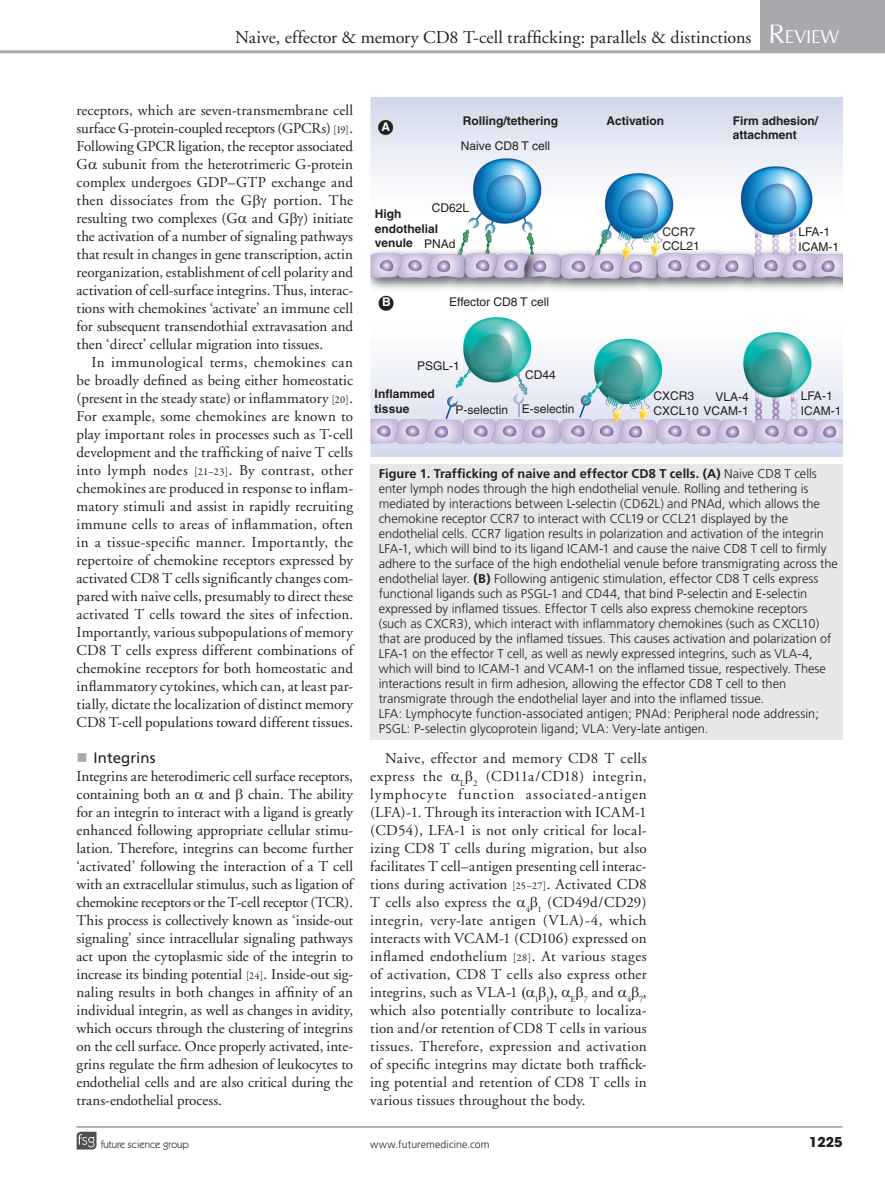
<style>
.page{position:relative;width:885px;height:1191px;background:#fff}
.page>*{position:absolute;margin:0;border:0;box-sizing:border-box;transform-origin:0 0}
.runningarticletype_R{font:29.4px "Iris UPC";letter-spacing:-.005em;color:#fff}
.runningtitle{font:18px "Adobe Garamond";letter-spacing:.005em;color:#231f20}
.bodyindent{font:15px/18px "Adobe Garamond";letter-spacing:.01em;color:#231f20;text-align:justify}
.bodyfirst{font:15px/18px "Adobe Garamond";color:#231f20;text-align:justify}
.crosshead2{font:15px "Frutiger";color:#231f20}
.t1{font:700 13.5px "Avant Garde";color:#231f20}
.figurecaption{font:300 12.75px/15px "Frutiger";color:#231f20}
.t2{font:12px/14.4px "Helvetica";color:#231f20}
.t3{font:700 12px/14.4px "Helvetica";color:#231f20}
.t4{font:700 12px "Helvetica";color:#fff}
.t5{font:300 10.5px "Frutiger";letter-spacing:.01em;color:#231f20}
.t6{font:10.5px "Itc Kabel";color:#231f20}
.bodyindent-2{font:8.7px "Adobe Garamond";color:#231f20}
.s1{font-size:42px}
.s2{font-family:"Garamond Premr Pro";font-size:10.5px}
.s3{font-weight:700}
</style>
<div class="page">
<svg style="left:77px;top:1131px;width:19px;height:18px"></svg>
<hr style="left:77px;top:1126px;width:765px;height:1px;background:#a8a9ad">
<div style="left:760px;top:0;width:124px;height:51px;background:#a8a9ad"></div>
<hr style="left:0;top:50px;width:884px;height:3px;background:#a8a9ad">
<div style="left:370px;top:463px;width:472px;height:276px;background:#e6e7e9"></div>
<img style="left:370px;top:97px;width:472px;height:359px">
<p class="runningtitle" style="left:235px;top:27px;width:517px">Naive, effector &amp; memory CD8 T-cell trafficking: parallels &amp; distinctions</p>
<p class="runningarticletype_R" style="left:768px;top:14px;width:72px"><span class="s1">R</span>eview</p>
<p class="bodyfirst" style="left:77px;top:101px;width:278px">receptors, which are seven-transmembrane cell surface G‑protein-coupled receptors (GPCRs) <span class="s2">[19]</span>.<br>Following GPCR ligation, the receptor associated G subunit from the heterotrimeric G‑protein complex undergoes GDP–GTP exchange and then dissociates from the G</p>
<p class="bodyfirst" style="left:77px;top:191px;width:278px;text-indent:197px">portion. The resulting two complexes (G and G ) initiate the activation of a number of signaling pathways that result in changes in gene transcription, actin reorganization, establishment of cell polarity and activation of cell-surface integrins. Thus, interac&shy;tions with chemokines ‘activate’ an immune cell for subsequent transendothial extravasation and then ‘direct’ cellular migration into tissues.</p>
<p class="bodyindent" style="left:77px;top:353px;width:278px;text-indent:15px">In immunological terms, chemokines can be broadly defined as being either homeostatic (present in the steady state) or inflammatory <span class="s2">[20]</span>.<br>For example, some chemokines are known to play important roles in processes such as T‑cell development and the trafficking of naive T cells into lymph nodes <span class="s2">[21–23]</span>. By contrast, other chemokines are produced in response to inflam&shy;matory stimuli and assist in rapidly recruiting immune cells to areas of inflammation, often in a tissue-specific manner. Importantly, the repertoire of chemokine receptors expressed by activated CD8 T cells significantly changes com&shy;pared with naive cells, presumably to direct these activated T cells toward the sites of infection.<br>Importantly, various subpopulations of memory CD8 T cells express different combinations of chemokine receptors for both homeostatic and inflammatory cytokines, which can, at least par&shy;tially, dictate the localization of distinct memory CD8 T‑cell populations toward different tissues.</p>
<p class="crosshead2" style="left:94px;top:748px;width:63px">Integrins</p>
<p class="bodyfirst" style="left:77px;top:767px;width:278px">Integrins are heterodimeric cell surface receptors, containing both an</p>
<p class="bodyfirst" style="left:77px;top:785px;width:278px;text-indent:132px">and chain. The ability for an integrin to interact with a ligand is greatly enhanced following appropriate cellular stimu&shy;lation. Therefore, integrins can become further ‘activated’ following the interaction of a T cell with an extracellular stimulus, such as ligation of chemokine receptors or the T‑cell receptor (TCR).<br>This process is collectively known as ‘inside-out signaling’ since intracellular signaling pathways act upon the cytoplasmic side of the integrin to increase its binding potential <span class="s2">[24]</span>. Inside-out sig&shy;naling results in both changes in affinity of an individual integrin, as well as changes in avidity, which occurs through the clustering of integrins on the cell surface. Once properly activated, inte&shy;grins regulate the firm adhesion of leukocytes to endothelial cells and are also critical during the trans-endothelial process.</p>
<p class="t4" style="left:381px;top:119px;width:10px">A</p>
<p class="t3" style="left:462px;top:113px;width:97px">Rolling/tethering</p>
<p class="t3" style="left:606px;top:113px;width:59px">Activation</p>
<p class="t3" style="left:732px;top:113px;width:87px">Firm adhesion/ attachment</p>
<p class="t2" style="left:461px;top:138px;width:91px">Naive CD8 T cell</p>
<p class="t2" style="left:431px;top:200px;width:39px">CD62L</p>
<p class="t2" style="left:424px;top:237px;width:33px">PNAd</p>
<p class="t3" style="left:374px;top:207px;width:65px">High endothelial venule</p>
<p class="t4" style="left:382px;top:295px;width:10px">B</p>
<p class="t2" style="left:449px;top:295px;width:101px">Effector CD8 T cell</p>
<p class="t2" style="left:417px;top:358px;width:44px">PSGL-1</p>
<p class="t3" style="left:374px;top:386px;width:62px">Inflammed tissue</p>
<p class="t2" style="left:525px;top:367px;width:32px">CD44</p>
<p class="t2" style="left:455px;top:402px;width:120px">P-selectin E-selectin</p>
<p class="t2" style="left:662px;top:224px;width:39px">CCR7<br>CCL21</p>
<p class="t2" style="left:798px;top:225px;width:42px">LFA-1<br>ICAM-1</p>
<p class="t2" style="left:653px;top:389px;width:97px">CXCR3<br>CXCL10 VCAM-1</p>
<p class="t2" style="left:715px;top:389px;width:35px">VLA-4</p>
<p class="t2" style="left:800px;top:389px;width:42px">LFA-1<br>ICAM-1</p>
<p class="figurecaption" style="left:378px;top:466px;width:460px"><span class="s3">Figure 1. Trafficking of naive and effector CD8 T cells. (A)</span> Naive CD8 T cells enter lymph nodes through the high endothelial venule. Rolling and tethering is mediated by interactions between L‑selectin (CD62L) and PNAd, which allows the chemokine receptor CCR7 to interact with CCL19 or CCL21 displayed by the endothelial cells. CCR7 ligation results in polarization and activation of the integrin LFA‑1, which will bind to its ligand ICAM‑1 and cause the naive CD8 T cell to firmly adhere to the surface of the high endothelial venule before transmigrating across the endothelial layer. <span class="s3">(B)</span> Following antigenic stimulation, effector CD8 T cells express functional ligands such as PSGL‑1 and CD44, that bind P‑selectin and E‑selectin expressed by inflamed tissues. Effector T cells also express chemokine receptors (such as CXCR3), which interact with inflammatory chemokines (such as CXCL10) that are produced by the inflamed tissues. This causes activation and polarization of LFA‑1 on the effector T cell, as well as newly expressed integrins, such as VLA‑4, which will bind to ICAM‑1 and VCAM‑1 on the inflamed tissue, respectively. These interactions result in firm adhesion, allowing the effector CD8 T cell to then transmigrate through the endothelial layer and into the inflamed tissue.</p>
<p class="figurecaption" style="left:378px;top:706px;width:442px">LFA: Lymphocyte function-associated antigen; PNAd: Peripheral node addressin;<br>PSGL: P‑selectin glycoprotein ligand; VLA: Very‑late antigen.</p>
<p class="bodyindent" style="left:370px;top:749px;width:278px;text-indent:15px">Naive, effector and memory CD8 T cells express the <sub>L</sub> <sub>2</sub> (CD11a/CD18) integrin, lymphocyte function associated‑antigen (LFA)-1. Through its interaction with ICAM‑1 (CD54), LFA‑1 is not only critical for local&shy;izing CD8 T cells during migration, but also facilitates T cell–antigen presenting cell interac&shy;tions during activation <span class="s2">[25–27]</span>. Activated CD8<br>T cells also express the <sub>4</sub> <sub>1</sub> (CD49d/CD29) integrin, very‑late antigen (VLA)‑4, which interacts with VCAM‑1 (CD106) expressed on inflamed endothelium <span class="s2">[28]</span>. At various stages of activation, CD8 T cells also express other integrins, such as VLA‑1 <sub>1</sub> <sub>1</sub></p>
<p class="bodyindent-2" style="left:570px;top:994px;width:78px">E 7 <sup>and</sup> 4 7<sup>,</sup></p>
<p class="bodyindent" style="left:370px;top:1001px;width:278px">which also potentially contribute to localiza&shy;tion and/or retention of CD8 T cells in various tissues. Therefore, expression and activation of specific integrins may dictate both traffick&shy;ing potential and retention of CD8 T cells in various tissues throughout the body.</p>
<p class="t6" style="left:101px;top:1138px;width:90px">future science group</p>
<p class="t5" style="left:370px;top:1138px;width:121px">www.futuremedicine.com</p>
<p class="t1" style="left:809px;top:1133px;width:35px">1225</p>
</div>
